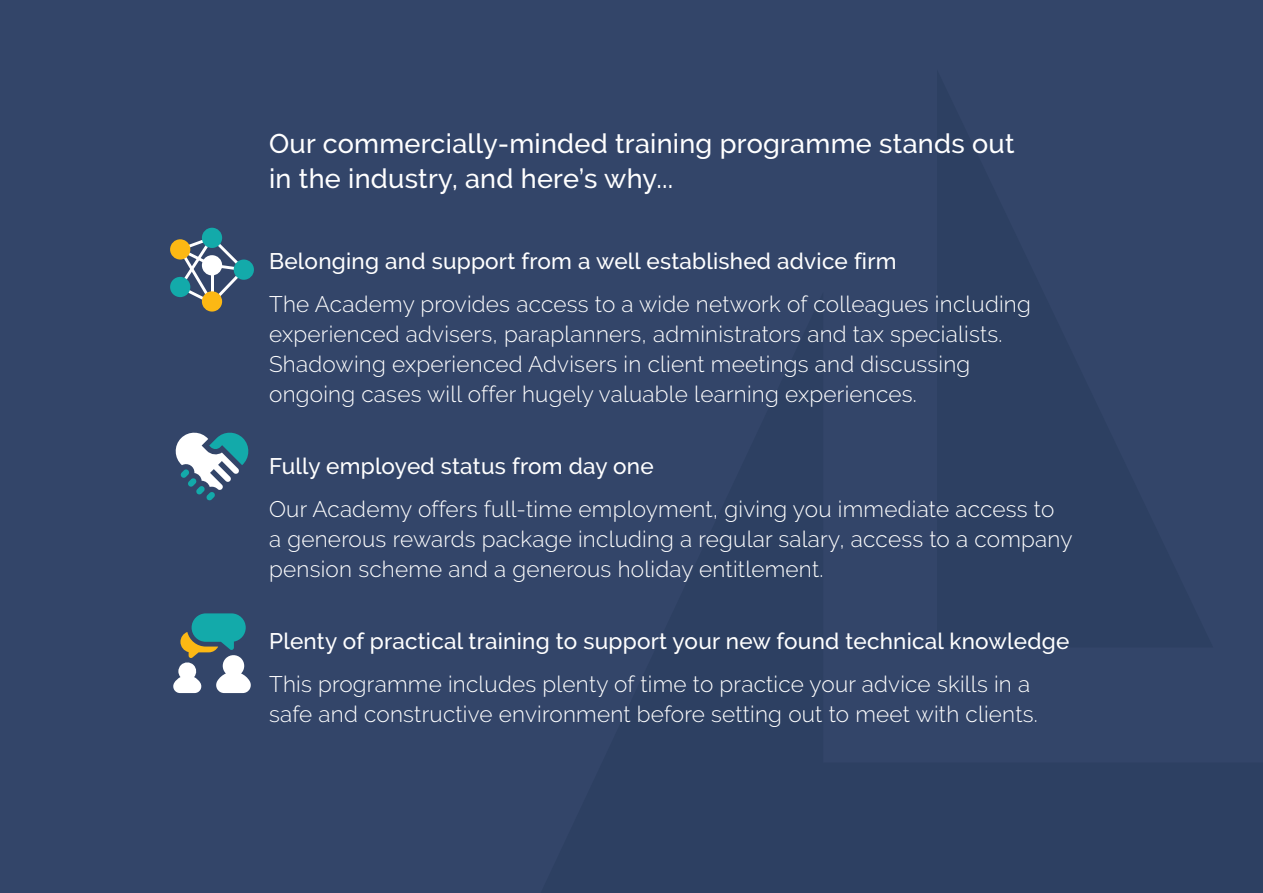
<style>
.page{position:relative;width:1263px;height:893px;background:#334569}
.page>*{position:absolute;margin:0;border:0;box-sizing:border-box;transform-origin:0 0}
.t1{font:500 27px/34.5px "Raleway";letter-spacing:.01em;color:#fff}
.t2{font:300 22.5px/30px "Raleway";letter-spacing:.01em;color:#fff}
.t3{font:500 22.5px "Raleway";letter-spacing:.01em;color:#fff}
</style>
<div class="page">
<svg style="left:170px;top:228px;width:84px;height:84px"></svg>
<svg style="left:175px;top:432px;width:74px;height:69px"></svg>
<svg style="left:173px;top:613px;width:78px;height:80px"></svg>
<p class="t1" style="left:269px;top:127px;width:747px">Our commercially-minded training programme stands out in the industry, and here’s why...</p>
<p class="t3" style="left:269px;top:248px;width:629px">Belonging and support from a well established advice firm</p>
<p class="t2" style="left:269px;top:289px;width:763px">The Academy provides access to a wide network of colleagues including experienced advisers, paraplanners, administrators and tax specialists.<br>Shadowing experienced Advisers in client meetings and discussing ongoing cases will offer hugely valuable learning experiences.</p>
<p class="t3" style="left:269px;top:453px;width:386px">Fully employed status from day one</p>
<p class="t2" style="left:269px;top:494px;width:805px">Our Academy offers full-time employment, giving you immediate access to<br>a generous rewards package including a regular salary, access to a company pension scheme and a generous holiday entitlement.</p>
<p class="t3" style="left:269px;top:628px;width:802px">Plenty of practical training to support your new found technical knowledge</p>
<p class="t2" style="left:269px;top:669px;width:770px">This programme includes plenty of time to practice your advice skills in a safe and constructive environment before setting out to meet with clients.</p>
</div>
